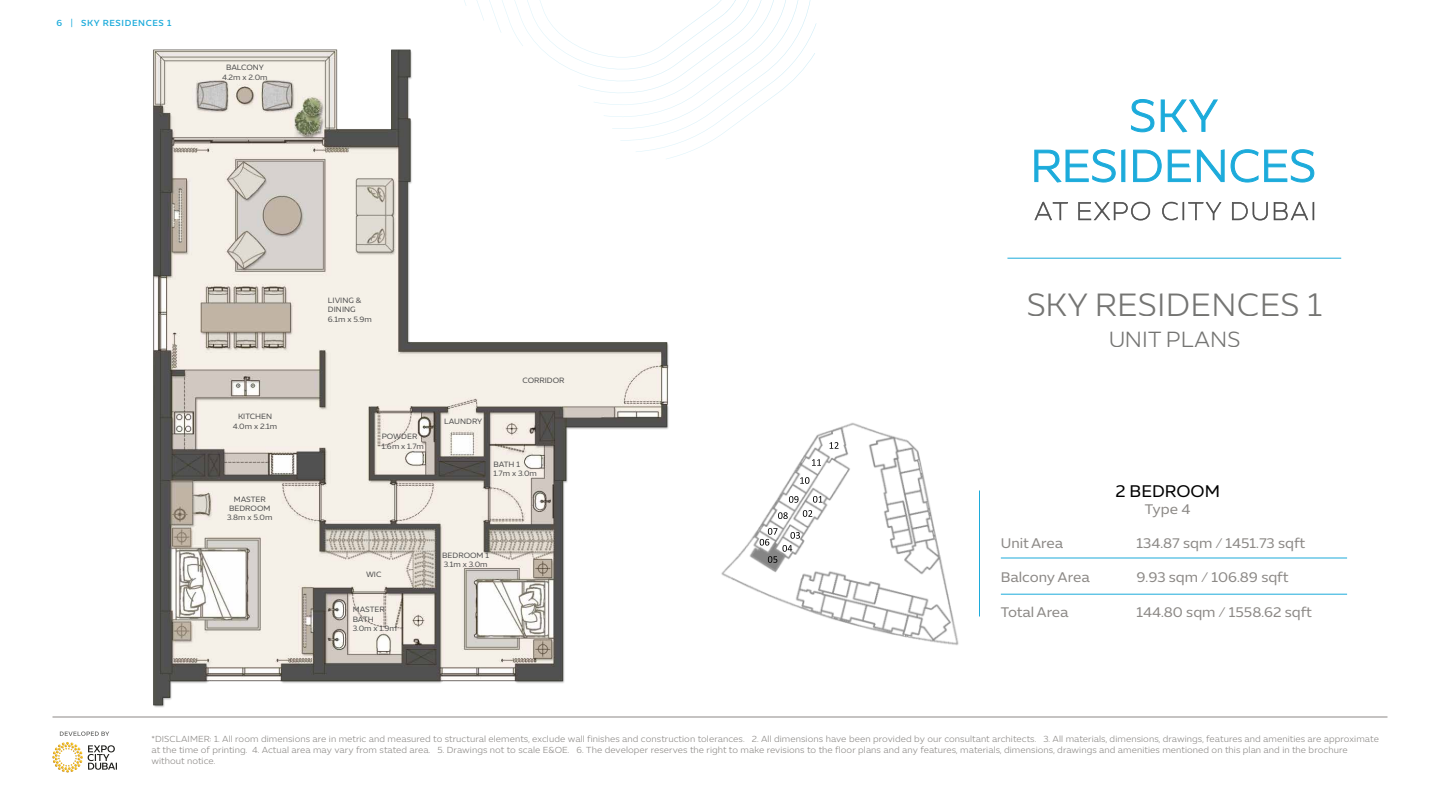
<style>
.page{position:relative;width:1440px;height:810px;background:#fff}
.page>*{position:absolute;margin:0;border:0;box-sizing:border-box;transform-origin:0 0}
.t1{font:300 33px "Expo Sans Std";letter-spacing:.01em;color:#636361}
.t2{font:300 22.5px "Expo Sans Std";letter-spacing:.01em;color:#636361}
.t3{font:17.25px "Expo Sans Std";color:#000}
.t4{font:14.25px "Expo Sans Std";color:#8c8986}
.t5{font:300 9px/11.2px "Expo Arabic";letter-spacing:.01em;color:#8c8986}
.t6{font:500 9px "Expo Sans Std";letter-spacing:.07em;color:#1cabdb}
.t7{font:7.88px/9.4px "Expo Sans Std";color:#515151}
</style>
<div class="page">
<svg style="left:60px;top:732px;width:49px;height:4px"></svg>
<svg style="left:52px;top:742px;width:65px;height:30px"></svg>
<hr style="left:52px;top:717px;width:1336px;height:1px;background:#8c8986">
<svg style="left:464px;top:0;width:352px;height:155px"></svg>
<hr style="left:979px;top:490px;width:1px;height:126px;background:#1cabdb">
<hr style="left:1007px;top:258px;width:334px;height:1px;background:#1cabdb">
<svg style="left:1034px;top:202px;width:34px;height:18px"></svg>
<svg style="left:1078px;top:202px;width:72px;height:18px"></svg>
<svg style="left:1162px;top:202px;width:60px;height:18px"></svg>
<svg style="left:1232px;top:202px;width:36px;height:18px"></svg>
<svg style="left:1274px;top:202px;width:40px;height:18px"></svg>
<svg style="left:1034px;top:149px;width:91px;height:34px"></svg>
<svg style="left:1133px;top:150px;width:29px;height:32px"></svg>
<svg style="left:1168px;top:150px;width:23px;height:32px"></svg>
<svg style="left:1197px;top:149px;width:28px;height:33px"></svg>
<svg style="left:1231px;top:149px;width:83px;height:34px"></svg>
<svg style="left:1131px;top:99px;width:23px;height:33px"></svg>
<svg style="left:1161px;top:99px;width:57px;height:33px"></svg>
<hr style="left:1001px;top:558px;width:346px;height:1px;background:#1cabdb">
<hr style="left:1001px;top:594px;width:346px;height:1px;background:#1cabdb">
<img style="left:137px;top:33px;width:543px;height:685px">
<img style="left:721px;top:422px;width:238px;height:223px">
<svg style="left:813px;top:496px;width:10px;height:7px"></svg>
<svg style="left:803px;top:510px;width:9px;height:7px"></svg>
<svg style="left:760px;top:528px;width:40px;height:35px"></svg>
<svg style="left:800px;top:477px;width:9px;height:7px"></svg>
<svg style="left:812px;top:459px;width:9px;height:7px"></svg>
<svg style="left:830px;top:442px;width:9px;height:7px"></svg>
<svg style="left:778px;top:512px;width:10px;height:7px"></svg>
<svg style="left:789px;top:496px;width:10px;height:7px"></svg>
<p class="t6" style="left:57px;top:17px;width:116px">6 | SKY RESIDENCES 1</p>
<p class="t7" style="left:222px;top:63px;width:47px;text-align:center">BALCONY<br>4.2m x 2.0m</p>
<p class="t7" style="left:233px;top:412px;width:46px;text-align:center">KITCHEN<br>4.0m x 2.1m</p>
<p class="t7" style="left:227px;top:494px;width:47px;text-align:center">MASTER<br>BEDROOM<br>3.8m x 5.0m</p>
<p class="t7" style="left:328px;top:295px;width:45px">LIVING &amp;<br>DINING<br>6.1m x 5.9m</p>
<p class="t7" style="left:382px;top:432px;width:44px">POWDER<br>1.6m x 1.7m</p>
<p class="t7" style="left:444px;top:417px;width:40px">LAUNDRY</p>
<p class="t7" style="left:522px;top:376px;width:44px">CORRIDOR</p>
<p class="t7" style="left:493px;top:459px;width:45px">BATH 1<br>1.7m x 3.0m</p>
<p class="t7" style="left:366px;top:570px;width:17px">WIC</p>
<p class="t7" style="left:353px;top:605px;width:46px">MASTER<br>BATH<br>3.0m x 1.9m</p>
<p class="t7" style="left:442px;top:551px;width:48px">BEDROOM 1<br>3.1m x 3.0m</p>
<h1 class="t1" style="left:1026px;top:285px;width:298px">SKY RESIDENCES 1</h1>
<h2 class="t2" style="left:1108px;top:326px;width:134px">UNIT PLANS</h2>
<h3 class="t3" style="left:1115px;top:481px;width:106px">2 BEDROOM</h3>
<h3 class="t4" style="left:1145px;top:501px;width:47px">Type 4</h3>
<h3 class="t4" style="left:1001px;top:535px;width:64px">Unit Area</h3>
<h3 class="t4" style="left:1137px;top:535px;width:170px">134.87 sqm / 1451.73 sqft</h3>
<h3 class="t4" style="left:1001px;top:569px;width:90px">Balcony Area</h3>
<h3 class="t4" style="left:1137px;top:569px;width:153px">9.93 sqm / 106.89 sqft</h3>
<h3 class="t4" style="left:1001px;top:603px;width:69px">Total Area</h3>
<h3 class="t4" style="left:1137px;top:603px;width:177px">144.80 sqm / 1558.62 sqft</h3>
<p class="t5" style="left:152px;top:733px;width:1229px">*DISCLAIMER: 1. All room dimensions are in metric and measured to structural elements, exclude wall finishes and construction tolerances. 2. All dimensions have been provided by our consultant architects. 3. All materials, dimensions, drawings, features and amenities are approximate at the time of printing. 4. Actual area may vary from stated area. 5. Drawings not to scale E&amp;OE. 6. The developer reserves the right to make revisions to the floor plans and any features, materials, dimensions, drawings and amenities mentioned on this plan and in the brochure without notice.</p>
</div>
